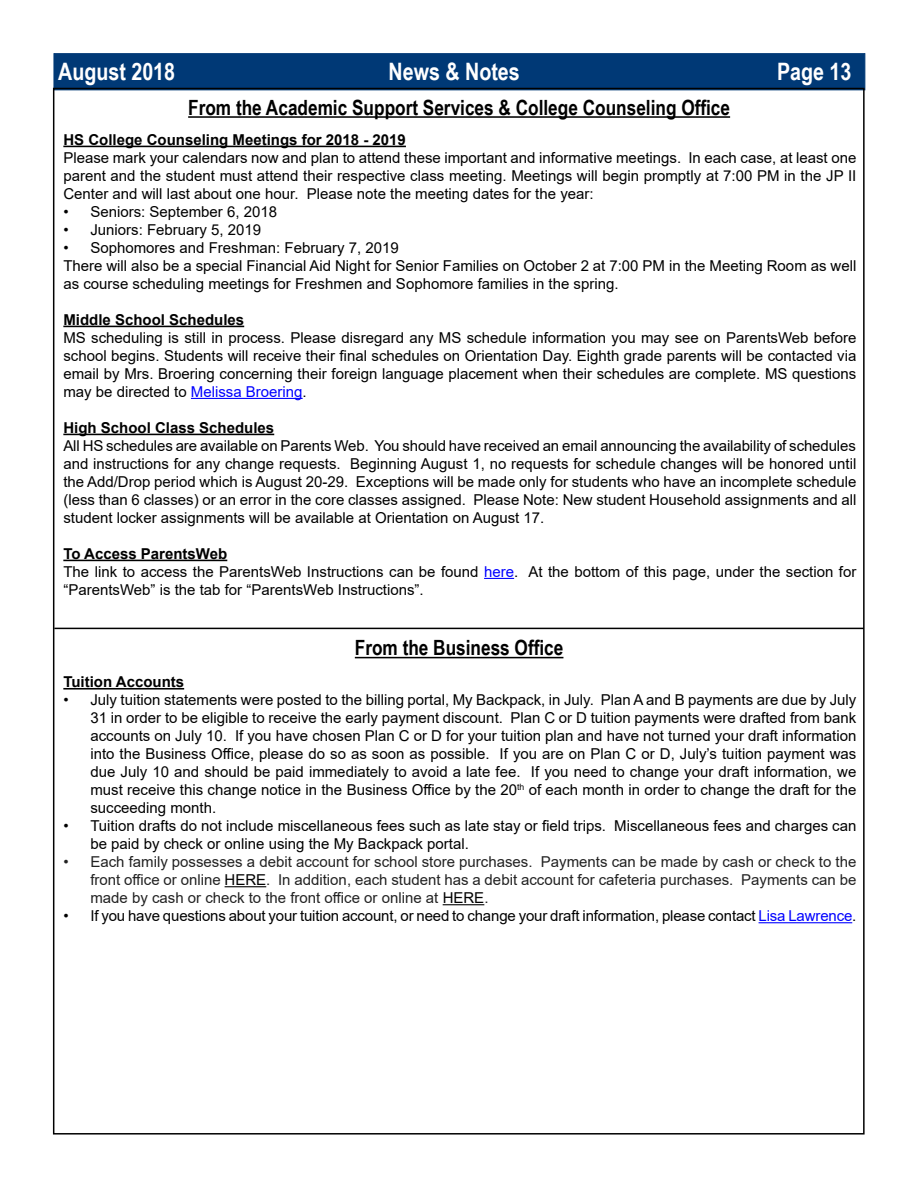
<style>
.page{position:relative;width:918px;height:1188px;background:#fff}
.page>*{position:absolute;margin:0;border:0;box-sizing:border-box;transform-origin:0 0}
.t1{font:700 24px "Arial Narrow";color:#fff}
.t2{font:700 21px "Arial Narrow";color:#000}
.t3{font:15px/18px "Arial";color:#000;text-align:justify}
.t4{font:15px/18px "Arial";color:#222;text-align:justify}
.t5{font:700 15px "Arial";color:#000}
.s1{color:#00f}
.s2{font-weight:700}
.s3{color:#000}
</style>
<div class="page">
<div style="left:54px;top:53px;width:811px;height:37px;background:#003976;border:1px solid #003976"></div>
<hr style="left:188px;top:116px;width:542px;height:2px;background:#000">
<hr style="left:63px;top:146px;width:343px;height:1px;background:#000">
<hr style="left:63px;top:326px;width:181px;height:1px;background:#000">
<hr style="left:191px;top:398px;width:112px;height:1px;background:#00f">
<hr style="left:63px;top:434px;width:211px;height:1px;background:#000">
<hr style="left:63px;top:560px;width:164px;height:1px;background:#000">
<hr style="left:484px;top:578px;width:30px;height:1px;background:#00f">
<hr style="left:54px;top:628px;width:810px;height:1px;background:#000">
<hr style="left:355px;top:657px;width:208px;height:1px;background:#000">
<hr style="left:63px;top:688px;width:121px;height:2px;background:#000">
<hr style="left:225px;top:886px;width:41px;height:1px;background:#000">
<hr style="left:443px;top:904px;width:41px;height:1px;background:#000">
<hr style="left:759px;top:922px;width:93px;height:1px;background:#00f">
<h1 class="t1" style="left:58px;top:54px;width:119px">August 2018</h1>
<h1 class="t1" style="left:389px;top:54px;width:133px">News &amp; Notes</h1>
<h1 class="t1" style="left:777px;top:54px;width:76px">Page 13</h1>
<h2 class="t2" style="left:188px;top:92px;width:543px">From the Academic Support Services &amp; College Counseling Office</h2>
<p class="t5" style="left:63px;top:129px;width:344px">HS College Counseling Meetings for 2018 - 2019</p>
<p class="t3" style="left:63px;top:148px;width:795px">Please mark your calendars now and plan to attend these important and informative meetings. In each case, at least one parent and the student must attend their respective class meeting. Meetings will begin promptly at 7:00 PM in the JP II Center and will last about one hour. Please note the meeting dates for the year:</p>
<p class="t3" style="left:63px;top:202px;width:215px">• Seniors: September 6, 2018</p>
<p class="t3" style="left:63px;top:220px;width:199px">• Juniors: February 5, 2019</p>
<p class="t3" style="left:63px;top:238px;width:795px;text-align:left">• Sophomores and Freshman: February 7, 2019<br>There will also be a special Financial Aid Night for Senior Families on October 2 at 7:00 PM in the Meeting Room as well as course scheduling meetings for Freshmen and Sophomore families in the spring.</p>
<p class="t5" style="left:63px;top:309px;width:182px">Middle School Schedules</p>
<p class="t3" style="left:63px;top:328px;width:795px">MS scheduling is still in process. Please disregard any MS schedule information you may see on ParentsWeb before school begins. Students will receive their final schedules on Orientation Day. Eighth grade parents will be contacted via email by Mrs. Broering concerning their foreign language placement when their schedules are complete. MS questions may be directed to <span class="s1">Melissa Broering</span>.</p>
<p class="t5" style="left:63px;top:417px;width:212px">High School Class Schedules</p>
<p class="t3" style="left:63px;top:436px;width:795px">All HS schedules are available on Parents Web. You should have received an email announcing the availability of schedules and instructions for any change requests. Beginning August 1, no requests for schedule changes will be honored until the Add/Drop period which is August 20-29. Exceptions will be made only for students who have an incomplete schedule (less than 6 classes) or an error in the core classes assigned. Please Note: New student Household assignments and all student locker assignments will be available at Orientation on August 17.</p>
<p class="t3" style="left:63px;top:544px;width:795px;text-align:left"><span class="s2">To Access ParentsWeb<br></span>The link to access the ParentsWeb Instructions can be found <span class="s1">here</span>. At the bottom of this page, under the section for “ParentsWeb” is the tab for “ParentsWeb Instructions”.</p>
<h2 class="t2" style="left:355px;top:632px;width:210px">From the Business Office</h2>
<p class="t5" style="left:63px;top:671px;width:122px">Tuition Accounts</p>
<p class="t3" style="left:90px;top:691px;width:768px;text-indent:-27px">• July tuition statements were posted to the billing portal, My Backpack, in July. Plan A and B payments are due by July 31 in order to be eligible to receive the early payment discount. Plan C or D tuition payments were drafted from bank accounts on July 10. If you have chosen Plan C or D for your tuition plan and have not turned your draft information into the Business Office, please do so as soon as possible. If you are on Plan C or D, July’s tuition payment was due July 10 and should be paid immediately to avoid a late fee. If you need to change your draft information, we must receive this change notice in the Business Office by the 20<sup>th</sup> of each month in order to change the draft for the succeeding month.</p>
<p class="t3" style="left:90px;top:817px;width:768px;text-indent:-27px">• Tuition drafts do not include miscellaneous fees such as late stay or field trips. Miscellaneous fees and charges can be paid by check or online using the My Backpack portal.</p>
<p class="t4" style="left:90px;top:853px;width:768px;text-indent:-27px">• Each family possesses a debit account for school store purchases. Payments can be made by cash or check to the front office or online <span class="s3">HERE</span>. In addition, each student has a debit account for cafeteria purchases. Payments can be made by cash or check to the front office or online at <span class="s3">HERE</span>.</p>
<p class="t3" style="left:63px;top:907px;width:795px">• If you have questions about your tuition account, or need to change your draft information, please contact <span class="s1">Lisa Lawrence</span>.</p>
</div>
